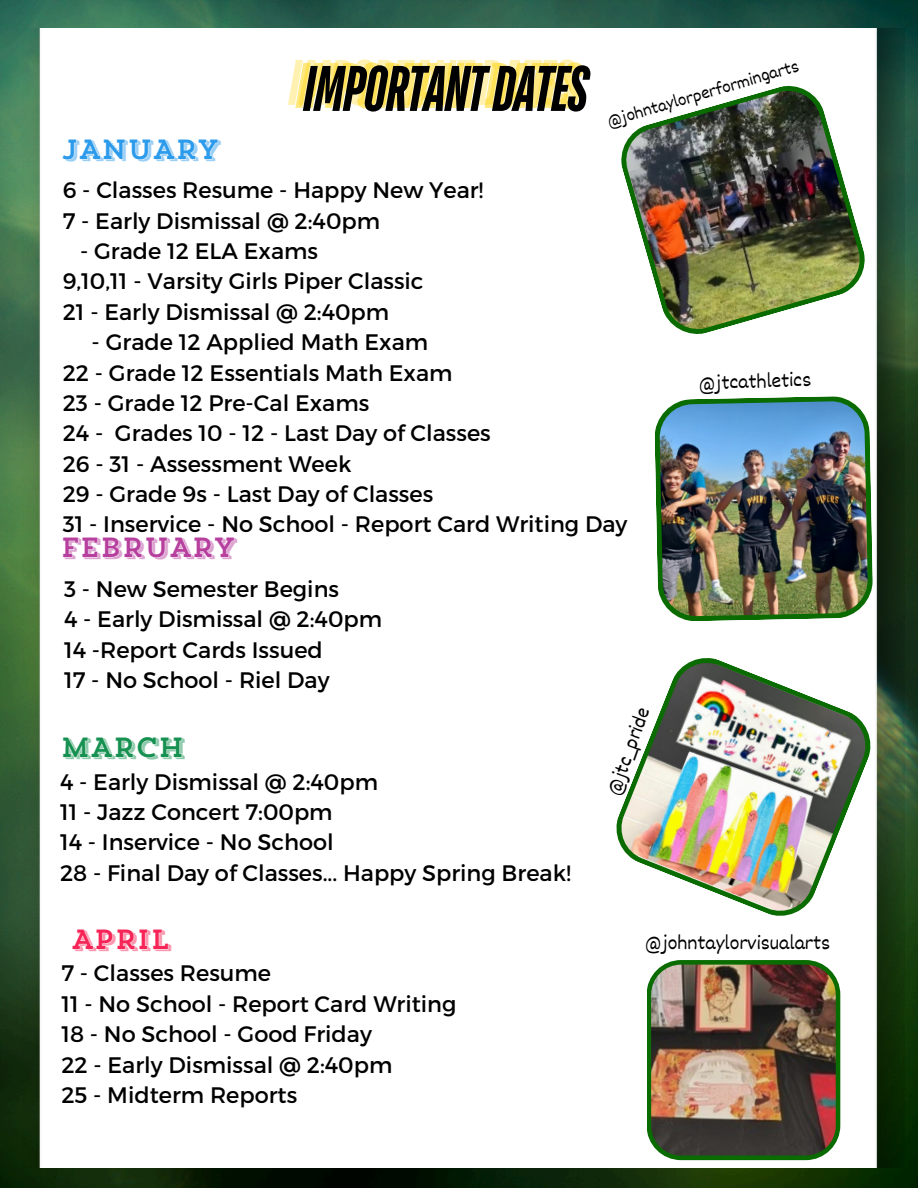
<style>
.page{position:relative;width:918px;height:1188px;background:#fff}
.page>*{position:absolute;margin:0;border:0;box-sizing:border-box;transform-origin:0 0}
.t1{font:italic 700 64.2px "TT Bluescreens";letter-spacing:-.02em;color:#000}
.t2{font:27.75px "Trend Slab Four";letter-spacing:-.025em;color:#b7409f}
.t3{font:27.75px "Trend Slab Four";letter-spacing:-.025em;color:#2d9beb}
.t4{font:27.75px "Trend Slab Four";letter-spacing:-.025em;color:#f72557}
.t5{font:27.75px "Trend Slab Four";letter-spacing:-.025em;color:#179151}
.t6{font:22.5px/30.3px "Montserrat";color:#000}
.t7{font:20.55px "Dekko";color:#000}
.t8{font:17.85px "Dekko";color:#000}
</style>
<div class="page">
<img style="left:0;top:0;width:918px;height:1188px">
<img style="left:23px;top:29px;width:882px;height:1138px">
<img style="left:617px;top:82px;width:252px;height:256px">
<img style="left:654px;top:396px;width:219px;height:226px">
<img style="left:612px;top:653px;width:263px;height:268px">
<img style="left:647px;top:960px;width:193px;height:200px">
<p class="t3" style="left:61px;top:138px;width:159px">JANUARY</p>
<p class="t1" style="left:300px;top:58px;width:287px">IMPORTANTDATES</p>
<h3 class="t8" style="left:604px;top:110px;width:201px;rotate:-16deg">@johntaylorperformingarts</h3>
<p class="t6" style="left:63px;top:174px;width:422px">6 - Classes Resume - Happy New Year!<br>7 - Early Dismissal @ 2:40pm</p>
<p class="t6" style="left:63px;top:235px;width:362px;text-indent:17px">- Grade 12 ELA Exams<br>9,10,11 - Varsity Girls Piper Classic<br>21 - Early Dismissal @ 2:40pm</p>
<p class="t6" style="left:63px;top:326px;width:566px;text-indent:29px">- Grade 12 Applied Math Exam<br>22 - Grade 12 Essentials Math Exam<br>23 - Grade 12 Pre-Cal Exams<br>24 - Grades 10 - 12 - Last Day of Classes<br>26 - 31 - Assessment Week<br>29 - Grade 9s - Last Day of Classes<br>31 - Inservice - No School - Report Card Writing Day</p>
<h2 class="t2" style="left:60px;top:536px;width:177px">FEBRUARY</h2>
<h3 class="t6" style="left:64px;top:573px;width:320px">3 - New Semester Begins<br>4 - Early Dismissal @ 2:40pm<br>14 -Report Cards Issued<br>17 - No School - Riel Day</h3>
<h3 class="t5" style="left:60px;top:736px;width:126px">MARCH</h3>
<h1 class="t6" style="left:60px;top:765px;width:512px">4 - Early Dismissal @ 2:40pm<br>11 - Jazz Concert 7:00pm<br>14 - Inservice - No School<br>28 - Final Day of Classes... Happy Spring Break!</h1>
<h2 class="t7" style="left:601px;top:790px;width:93px;rotate:-70deg">@jtc_pride</h2>
<h2 class="t7" style="left:698px;top:370px;width:115px;rotate:-2deg">@jtcathletics</h2>
<h3 class="t4" style="left:71px;top:928px;width:101px">APRIL</h3>
<p class="t6" style="left:61px;top:957px;width:397px">7 - Classes Resume<br>11 - No School - Report Card Writing<br>18 - No School - Good Friday<br>22 - Early Dismissal @ 2:40pm<br>25 - Midterm Reports</p>
<h3 class="t7" style="left:645px;top:930px;width:187px">@johntaylorvisualarts</h3>
</div>
